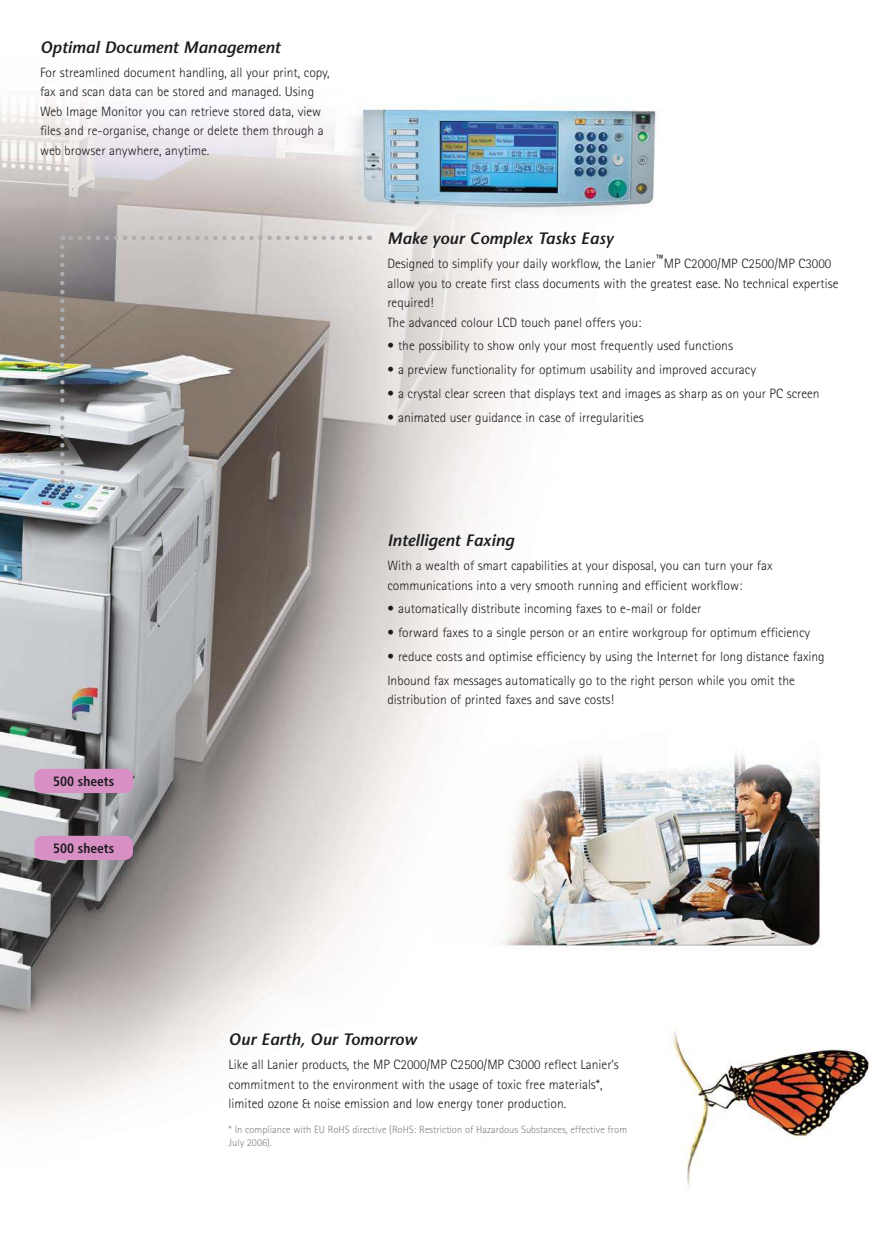
<style>
.page{position:relative;width:884px;height:1258px;background:#fff}
.page>*{position:absolute;margin:0;border:0;box-sizing:border-box;transform-origin:0 0}
.t1{font:italic 600 16.5px "Stone Sans";color:#1b1c1f}
.t2{font:300 13.5px/19.5px "Rotis Sans Serif";color:#1b1c1f}
.t3{font:700 condensed 13.5px "Frutiger";color:#1b1c1f}
.t4{font:300 10.5px/12.6px "Rotis Sans Serif";color:#817e84}
</style>
<div class="page">
<img style="left:0;top:101px;width:821px;height:1018px">
<div style="left:34px;top:769px;width:99px;height:24px;background:#d88fc4;border-radius:9px"></div>
<img style="left:669px;top:1024px;width:203px;height:164px">
<div style="left:34px;top:836px;width:99px;height:24px;background:#d88fc4;border-radius:9px"></div>
<svg style="left:62px;top:236px;width:298px;height:4px"></svg>
<svg style="left:60px;top:247px;width:5px;height:245px"></svg>
<p class="t1" style="left:40px;top:41px;width:242px">Optimal Document Management</p>
<p class="t2" style="left:40px;top:63px;width:291px">For streamlined document handling, all your print, copy, fax and scan data can be stored and managed. Using Web Image Monitor you can retrieve stored data, view files and re-organise, change or delete them through a web browser anywhere, anytime.</p>
<p class="t3" style="left:53px;top:774px;width:63px">500 sheets</p>
<p class="t3" style="left:53px;top:841px;width:63px">500 sheets</p>
<p class="t1" style="left:387px;top:232px;width:227px">Make your Complex Tasks Easy</p>
<p class="t2" style="left:387px;top:255px;width:452px">Designed to simplify your daily workflow, the Lanier™MP C2000/MP C2500/MP C3000 allow you to create first class documents with the greatest ease. No technical expertise required!<br>The advanced colour LCD touch panel offers you:</p>
<p class="t2" style="left:387px;top:337px;width:347px">• the possibility to show only your most frequently used functions</p>
<p class="t2" style="left:387px;top:361px;width:370px">• a preview functionality for optimum usability and improved accuracy</p>
<p class="t2" style="left:387px;top:384px;width:434px">• a crystal clear screen that displays text and images as sharp as on your PC screen</p>
<p class="t2" style="left:387px;top:408px;width:258px">• animated user guidance in case of irregularities</p>
<p class="t1" style="left:387px;top:534px;width:128px">Intelligent Faxing</p>
<p class="t2" style="left:387px;top:557px;width:387px">With a wealth of smart capabilities at your disposal, you can turn your fax communications into a very smooth running and efficient workflow:</p>
<p class="t2" style="left:387px;top:600px;width:315px">• automatically distribute incoming faxes to e-mail or folder</p>
<p class="t2" style="left:387px;top:624px;width:424px">• forward faxes to a single person or an entire workgroup for optimum efficiency</p>
<p class="t2" style="left:387px;top:645px;width:439px;line-height:23.7px">• reduce costs and optimise efficiency by using the Internet for long distance faxing<br>Inbound fax messages automatically go to the right person while you omit the</p>
<p class="t2" style="left:387px;top:691px;width:228px">distribution of printed faxes and save costs!</p>
<p class="t1" style="left:229px;top:1033px;width:189px">Our Earth, Our Tomorrow</p>
<p class="t2" style="left:229px;top:1055px;width:392px">Like all Lanier products, the MP C2000/MP C2500/MP C3000 reflect Lanier’s commitment to the environment with the usage of toxic free materials*, limited ozone &amp; noise emission and low energy toner production.</p>
<p class="t4" style="left:229px;top:1124px;width:400px">* In compliance with EU RoHS directive (RoHS: Restriction of Hazardous Substances, effective from<br>July 2006).</p>
</div>
